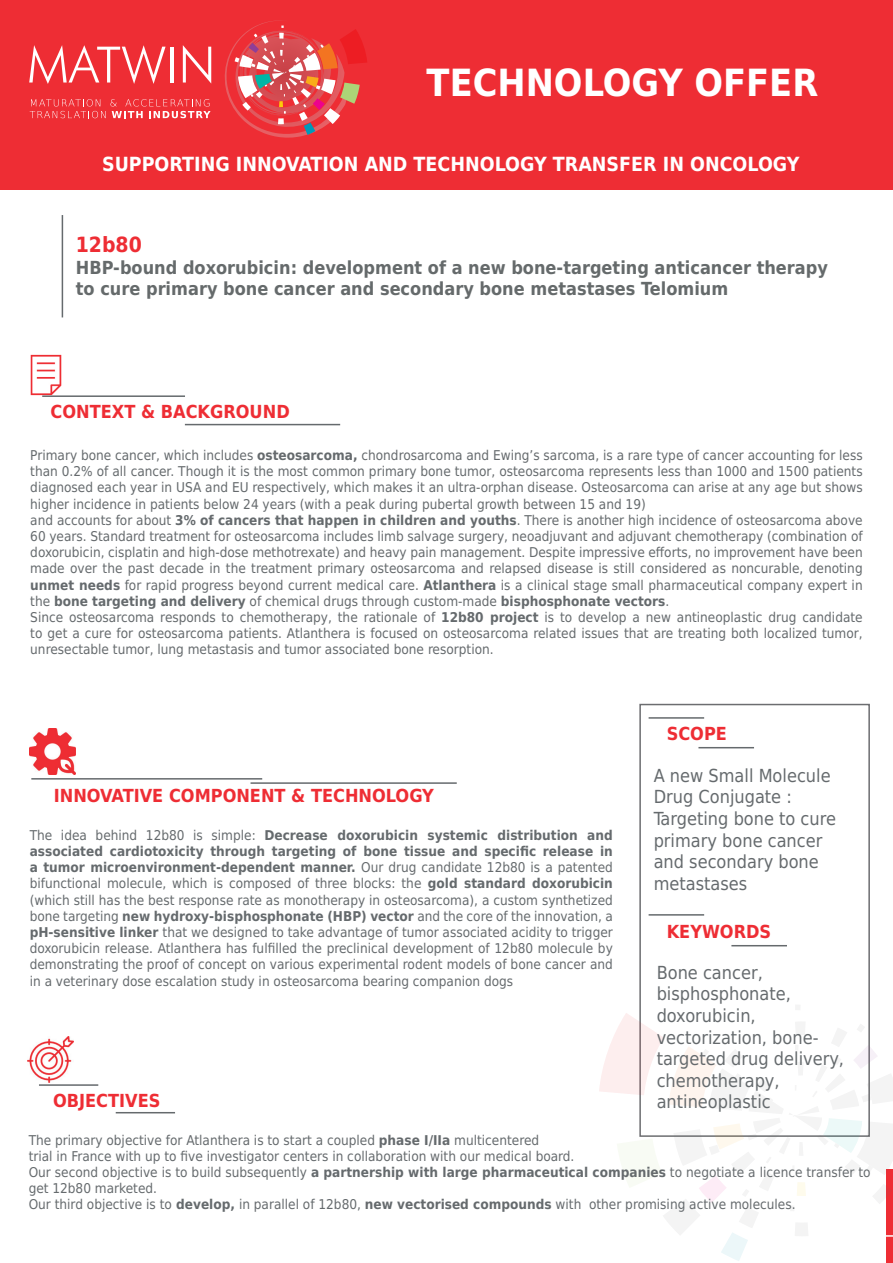
<style>
.page{position:relative;width:893px;height:1263px;background:#fff}
.page>*{position:absolute;margin:0;border:0;box-sizing:border-box;transform-origin:0 0}
.t1{font:700 37.5px "DejaVu Sans Condensed";color:#fff}
.t2{font:700 21px "DejaVu Sans Condensed";color:#ee2d34}
.t3{font:700 19.5px "DejaVu Sans Condensed";color:#fff}
.t4{font:18px/21.6px "DejaVu Sans Condensed";color:#656a6d}
.t5{font:700 18px/21.6px "DejaVu Sans Condensed";color:#656a6b}
.t6{font:700 18px "DejaVu Sans Condensed";color:#ee2d34}
.t7{font:13.5px/16.2px "DejaVu Sans Condensed";color:#656a6d}
.s1{font-weight:700}
</style>
<div class="page">
<div style="left:887px;top:1169px;width:6px;height:94px;background:#ee2d34"></div>
<div style="left:0;top:0;width:893px;height:189px;background:#ee2d34"></div>
<hr style="left:31px;top:778px;width:231px;height:1px;background:#656a6d">
<hr style="left:39px;top:1084px;width:59px;height:2px;background:#656a6d">
<hr style="left:251px;top:782px;width:206px;height:2px;background:#656a6d">
<hr style="left:116px;top:1112px;width:59px;height:1px;background:#656a6d">
<div style="left:639px;top:704px;width:231px;height:433px;border:2px solid #6c6d70"></div>
<hr style="left:649px;top:717px;width:55px;height:2px;background:#656a6d">
<hr style="left:649px;top:914px;width:55px;height:2px;background:#656a6d">
<hr style="left:698px;top:747px;width:56px;height:1px;background:#656a6d">
<hr style="left:731px;top:945px;width:56px;height:1px;background:#656a6d">
<svg style="left:599px;top:1004px;width:294px;height:257px"></svg>
<img style="left:30px;top:354px;width:32px;height:42px">
<img style="left:30px;top:728px;width:46px;height:46px">
<img style="left:28px;top:1036px;width:46px;height:46px">
<svg style="left:29px;top:45px;width:137px;height:39px"></svg>
<hr style="left:171px;top:47px;width:3px;height:36px;background:#fff">
<svg style="left:183px;top:45px;width:28px;height:38px"></svg>
<svg style="left:225px;top:20px;width:142px;height:118px"></svg>
<svg style="left:30px;top:99px;width:181px;height:19px"></svg>
<hr style="left:62px;top:215px;width:1px;height:102px;background:#656a6d">
<hr style="left:185px;top:424px;width:155px;height:1px;background:#656a6d">
<hr style="left:42px;top:395px;width:143px;height:2px;background:#656a6d">
<h1 class="t1" style="left:427px;top:52px;width:393px">TECHNOLOGY OFFER</h1>
<h3 class="t3" style="left:102px;top:148px;width:699px">SUPPORTING INNOVATION AND TECHNOLOGY TRANSFER IN ONCOLOGY</h3>
<h2 class="t2" style="left:76px;top:227px;width:68px">12b80</h2>
<h3 class="t5" style="left:76px;top:256px;width:754px">HBP-bound doxorubicin: development of a new bone-targeting anticancer therapy to cure primary bone cancer and secondary bone metastases Telomium</h3>
<h3 class="t6" style="left:51px;top:397px;width:241px">CONTEXT &amp; BACKGROUND</h3>
<p class="t7" style="left:30px;top:446px;width:834px">Primary bone cancer, which includes <span class="s1">osteosarcoma,</span> chondrosarcoma and Ewing’s sarcoma, is a rare type of cancer accounting for less than 0.2% of all cancer. Though it is the most common primary bone tumor, osteosarcoma represents less than 1000 and 1500 patients diagnosed each year in USA and EU respectively, which makes it an ultra-orphan disease. Osteosarcoma can arise at any age but shows higher incidence in patients below 24 years (with a peak during pubertal growth between 15 and 19)<br>and accounts for about <span class="s1">3% of cancers that happen in children and youths</span>. There is another high incidence of osteosarcoma above 60 years. Standard treatment for osteosarcoma includes limb salvage surgery, neoadjuvant and adjuvant chemotherapy (combination of doxorubicin, cisplatin and high-dose methotrexate) and heavy pain management. Despite impressive efforts, no improvement have been made over the past decade in the treatment primary osteosarcoma and relapsed disease is still considered as noncurable, denoting <span class="s1">unmet needs</span> for rapid progress beyond current medical care. <span class="s1">Atlanthera</span> is a clinical stage small pharmaceutical company expert in the <span class="s1">bone targeting and delivery</span> of chemical drugs through custom-made <span class="s1">bisphosphonate vectors</span>.<br>Since osteosarcoma responds to chemotherapy, the rationale of <span class="s1">12b80 project</span> is to develop a new antineoplastic drug candidate to get a cure for osteosarcoma patients. Atlanthera is focused on osteosarcoma related issues that are treating both localized tumor, unresectable tumor, lung metastasis and tumor associated bone resorption.</p>
<h3 class="t6" style="left:54px;top:781px;width:382px">INNOVATIVE COMPONENT &amp; TECHNOLOGY</h3>
<p class="t7" style="left:30px;top:826px;width:585px;text-align:justify">The idea behind 12b80 is simple: <span class="s1">Decrease doxorubicin systemic distribution and associated cardiotoxicity through targeting of bone tissue and specific release in a tumor microenvironment-dependent manner.</span> Our drug candidate 12b80 is a patented bifunctional molecule, which is composed of three blocks: the <span class="s1">gold standard doxorubicin </span>(which still has the best response rate as monotherapy in osteosarcoma), a custom synthetized bone targeting <span class="s1">new hydroxy-bisphosphonate (HBP) vector</span> and the core of the innovation, a <span class="s1">pH-sensitive linker</span> that we designed to take advantage of tumor associated acidity to trigger doxorubicin release. Atlanthera has fulfilled the preclinical development of 12b80 molecule by demonstrating the proof of concept on various experimental rodent models of bone cancer and in a veterinary dose escalation study in osteosarcoma bearing companion dogs</p>
<h3 class="t6" style="left:53px;top:1086px;width:109px">OBJECTIVES</h3>
<h3 class="t6" style="left:667px;top:719px;width:62px">SCOPE</h3>
<h3 class="t4" style="left:654px;top:764px;width:184px">A new Small Molecule<br>Drug Conjugate :<br>Targeting bone to cure primary bone cancer and secondary bone metastases</h3>
<h3 class="t6" style="left:667px;top:917px;width:106px">KEYWORDS</h3>
<h3 class="t4" style="left:657px;top:961px;width:189px">Bone cancer, bisphosphonate, doxorubicin, vectorization, bone&shy;targeted drug delivery, chemotherapy, antineoplastic</h3>
<p class="t7" style="left:29px;top:1131px;width:843px">The primary objective for Atlanthera is to start a coupled <span class="s1">phase I/IIa</span> multicentered<br>trial in France with up to five investigator centers in collaboration with our medical board.<br>Our second objective is to build subsequently <span class="s1">a partnership with large pharmaceutical companies</span> to negotiate a licence transfer to get 12b80 marketed.<br>Our third objective is to <span class="s1">develop,</span> in parallel of 12b80, <span class="s1">new vectorised compounds</span> with other promising active molecules.</p>
</div>
